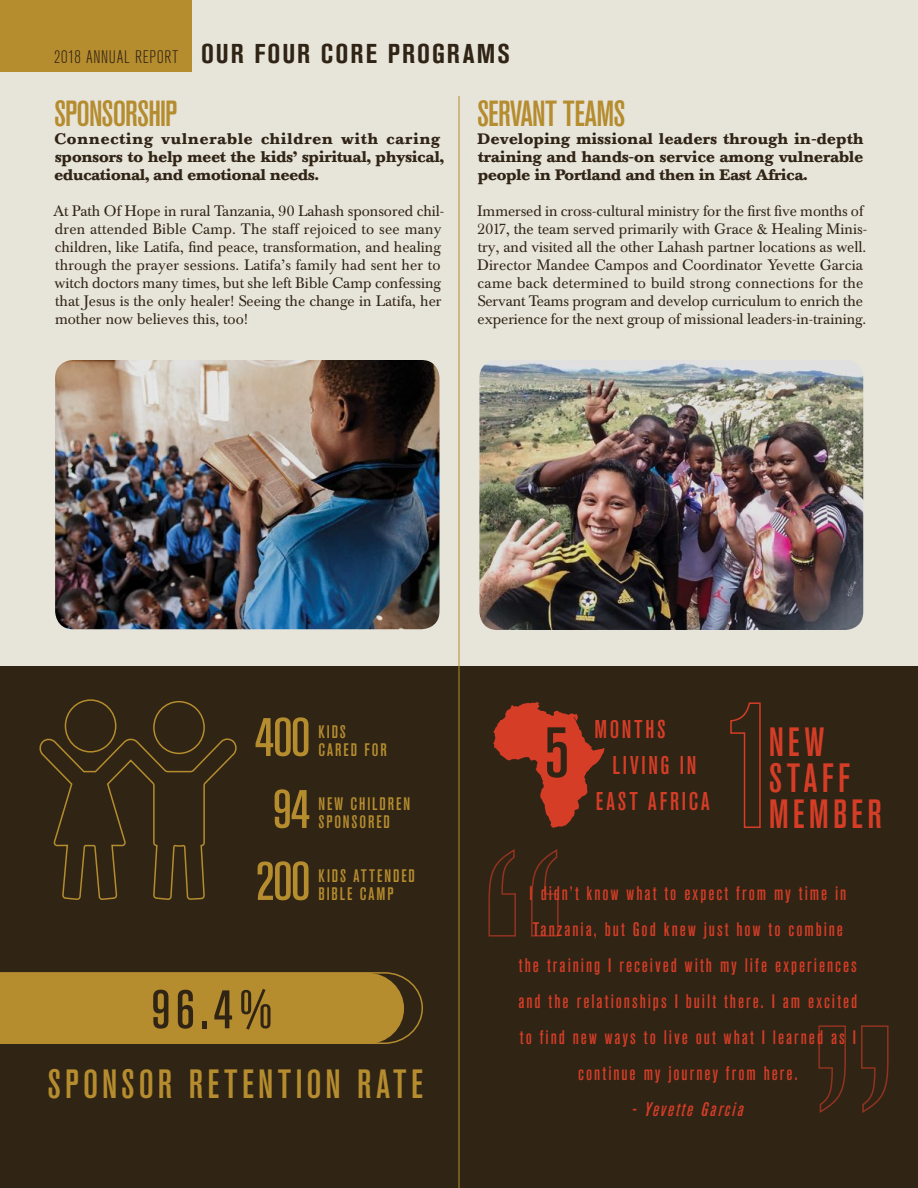
<style>
.page{position:relative;width:918px;height:1188px;background:#fff}
.page>*{position:absolute;margin:0;border:0;box-sizing:border-box;transform-origin:0 0}
.t1{font:500 condensed 54px/72px "Akzidenz Grotesk BE";letter-spacing:-.025em;color:#b58c2e;text-align:center}
.t2{font:500 condensed 54px "Akzidenz Grotesk BE";color:#302415}
.t3{font:500 condensed 40.5px "Akzidenz Grotesk BE";letter-spacing:.105em;color:#b58c2e}
.t4{font:500 condensed 40.5px/36px "Akzidenz Grotesk BE";letter-spacing:.105em;color:#d53d27}
.t5{font:500 condensed 36px "Akzidenz Grotesk BE";letter-spacing:-.025em;color:#b58c2e}
.t6{font:700 condensed 27px "Akzidenz Grotesk BE";letter-spacing:.075em;color:#302415}
.t7{font:500 condensed 25.5px "Akzidenz Grotesk BE";letter-spacing:.11em;color:#d53d27}
.t8{font:500 condensed 19.5px/36px "Akzidenz Grotesk BE";letter-spacing:.105em;color:#d53d27;text-align:center}
.t9{font:italic 500 condensed 19.5px "Akzidenz Grotesk BE";letter-spacing:.105em;color:#d53d27}
.t10{font:500 condensed 18px/18px "Akzidenz Grotesk BE";letter-spacing:.105em;color:#b58c2e}
.t11{font:15px/18px "Baskerville BE";color:#302415}
.t12{font:700 15px/18px "Baskerville BE";letter-spacing:.005em;color:#302415}
.s1{font-weight:300;font-size:18px}
.s2{font-style:normal}
</style>
<div class="page">
<div style="left:0;top:0;width:918px;height:666px;background:#e7e4da"></div>
<div style="left:0;top:666px;width:918px;height:522px;background:#302415"></div>
<div style="left:0;top:0;width:192px;height:72px;background:#b58c2e"></div>
<svg style="left:39px;top:699px;width:198px;height:201px"></svg>
<svg style="left:493px;top:702px;width:112px;height:126px"></svg>
<svg style="left:730px;top:702px;width:31px;height:126px"></svg>
<svg style="left:531px;top:849px;width:28px;height:88px"></svg>
<svg style="left:488px;top:849px;width:28px;height:88px"></svg>
<svg style="left:818px;top:1025px;width:28px;height:88px"></svg>
<svg style="left:861px;top:1025px;width:28px;height:88px"></svg>
<hr style="left:459px;top:96px;width:1px;height:1092px;background:#b58c2e">
<svg style="left:0;top:972px;width:423px;height:72px;background:#ad852c"></svg>
<img style="left:55px;top:360px;width:385px;height:269px">
<img style="left:479px;top:361px;width:384px;height:269px">
<h3 class="t6" style="left:54px;top:38px;width:457px"><span class="s1">2018 ANNUAL REPORT</span> OUR FOUR CORE PROGRAMS</h3>
<h3 class="t5" style="left:54px;top:94px;width:125px">SPONSORSHIP</h3>
<h3 class="t5" style="left:477px;top:94px;width:150px">SERVANT TEAMS</h3>
<p class="t12" style="left:54px;top:130px;width:391px">Connecting vulnerable children with caring sponsors to help meet the kids’ spiritual, physical, educational, and emotional needs.</p>
<p class="t11" style="left:53px;top:202px;width:393px">At Path Of Hope in rural Tanzania, 90 Lahash sponsored chil&shy;dren attended Bible Camp. The staff rejoiced to see many children, like Latifa, find peace, transformation, and healing through the prayer sessions. Latifa’s family had sent her to witch doctors many times, but she left Bible Camp confessing that Jesus is the only healer! Seeing the change in Latifa, her mother now believes this, too!</p>
<p class="t12" style="left:478px;top:130px;width:387px;text-align:justify">Developing missional leaders through in-depth training and hands-on service among vulnerable people in Portland and then in East Africa.</p>
<p class="t11" style="left:477px;top:202px;width:391px">Immersed in cross-cultural ministry for the first five months of 2017, the team served primarily with Grace &amp; Healing Minis&shy;try, and visited all the other Lahash partner locations as well.<br>Director Mandee Campos and Coordinator Yevette Garcia came back determined to build strong connections for the Servant Teams program and develop curriculum to enrich the experience for the next group of missional leaders-in-training.</p>
<h1 class="t1" style="left:255px;top:703px;width:57px">400<br>94<br>200</h1>
<h3 class="t7" style="left:594px;top:715px;width:73px">MONTHS</h3>
<p class="t10" style="left:318px;top:723px;width:70px">KIDS<br>CARED FOR</p>
<h2 class="t4" style="left:769px;top:725px;width:114px">NEW<br>STAFF<br>MEMBER</h2>
<h3 class="t7" style="left:612px;top:751px;width:85px">LIVING IN</h3>
<h3 class="t7" style="left:596px;top:787px;width:115px">EAST AFRICA</h3>
<p class="t10" style="left:318px;top:795px;width:93px">NEW CHILDREN<br>SPONSORED</p>
<p class="t10" style="left:318px;top:867px;width:98px">KIDS ATTENDED<br>BIBLE CAMP</p>
<p class="t8" style="left:518px;top:876px;width:340px">I didn’t know what to expect from my time in Tanzania, but God knew just how to combine<br>the training I received with my life experiences and the relationships I built there. I am excited to find new ways to live out what I learned as I continue my journey from here.</p>
<h3 class="t9" style="left:632px;top:1098px;width:113px"><span class="s2">-</span> Yevette Garcia</h3>
<h1 class="t2" style="left:151px;top:980px;width:122px">96.4%</h1>
<h2 class="t3" style="left:48px;top:1062px;width:377px">SPONSOR RETENTION RATE</h2>
</div>
